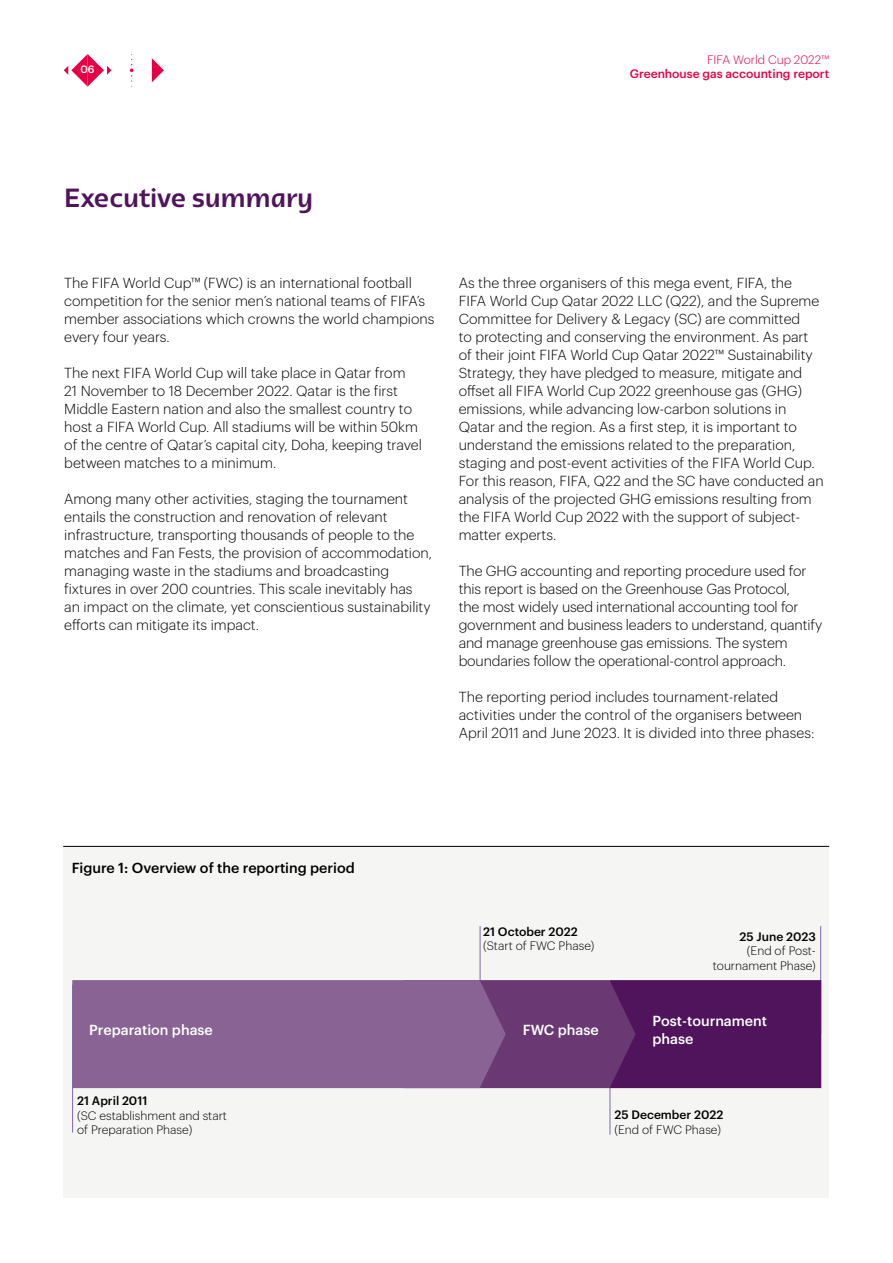
<style>
.page{position:relative;width:893px;height:1263px;background:#fff}
.page>*{position:absolute;margin:0;border:0;box-sizing:border-box;transform-origin:0 0}
.t1{font:500 27px "Qatar 2022";letter-spacing:-.01em;color:#50145c}
.t2{font:300 14.25px/18px "Graphik";color:#000}
.t3{font:500 14.25px/18px "Graphik";color:#fff}
.t4{font:500 14.25px "Graphik";color:#000}
.t5{font:300 12px/14.4px "Graphik";color:#000;text-align:right}
.t6{font:500 12px "Graphik";color:#000}
.t7{font:500 12px "Graphik";color:#e50045}
.t8{font:300 12px "Graphik";color:#e50045}
.t9{font:500 10.5px "Graphik";color:#fff}
</style>
<div class="page">
<svg style="left:64px;top:54px;width:47px;height:33px"></svg>
<svg style="left:130px;top:54px;width:4px;height:33px"></svg>
<svg style="left:152px;top:58px;width:12px;height:24px"></svg>
<div style="left:64px;top:846px;width:765px;height:351px;background:#f5f5f4"></div>
<hr style="left:820px;top:926px;width:1px;height:108px;background:#8168ab">
<hr style="left:63px;top:846px;width:766px;height:1px;background:#000">
<hr style="left:610px;top:1000px;width:1px;height:134px;background:#8168ab">
<hr style="left:480px;top:926px;width:1px;height:108px;background:#8168ab">
<svg style="left:506px;top:980px;width:315px;height:108px;background:#592165"></svg>
<div style="left:72px;top:980px;width:434px;height:108px;background:#886393"></div>
<hr style="left:72px;top:985px;width:1px;height:147px;background:#8168ab">
<p class="t9" style="left:81px;top:61px;width:16px">06</p>
<p class="t8" style="left:707px;top:51px;width:124px">FIFA World Cup 2022™</p>
<p class="t7" style="left:630px;top:65px;width:201px">Greenhouse gas accounting report</p>
<h1 class="t1" style="left:64px;top:182px;width:250px">Executive summary</h1>
<p class="t2" style="left:64px;top:273px;width:372px">The FIFA World Cup™ (FWC) is an international football competition for the senior men’s national teams of FIFA’s member associations which crowns the world champions every four years.</p>
<p class="t2" style="left:64px;top:363px;width:359px">The next FIFA World Cup will take place in Qatar from<br>21 November to 18 December 2022. Qatar is the first Middle Eastern nation and also the smallest country to host a FIFA World Cup. All stadiums will be within 50km of the centre of Qatar’s capital city, Doha, keeping travel between matches to a minimum.</p>
<p class="t2" style="left:64px;top:489px;width:369px">Among many other activities, staging the tournament entails the construction and renovation of relevant infrastructure, transporting thousands of people to the matches and Fan Fests, the provision of accommodation, managing waste in the stadiums and broadcasting fixtures in over 200 countries. This scale inevitably has<br>an impact on the climate, yet conscientious sustainability efforts can mitigate its impact.</p>
<p class="t2" style="left:459px;top:273px;width:366px">As the three organisers of this mega event, FIFA, the<br>FIFA World Cup Qatar 2022 LLC (Q22), and the Supreme Committee for Delivery &amp; Legacy (SC) are committed<br>to protecting and conserving the environment. As part of their joint FIFA World Cup Qatar 2022™ Sustainability Strategy, they have pledged to measure, mitigate and offset all FIFA World Cup 2022 greenhouse gas (GHG) emissions, while advancing low-carbon solutions in Qatar and the region. As a first step, it is important to understand the emissions related to the preparation, staging and post-event activities of the FIFA World Cup.<br>For this reason, FIFA, Q22 and the SC have conducted an analysis of the projected GHG emissions resulting from the FIFA World Cup 2022 with the support of subject&shy;matter experts.</p>
<p class="t2" style="left:459px;top:561px;width:365px">The GHG accounting and reporting procedure used for this report is based on the Greenhouse Gas Protocol,<br>the most widely used international accounting tool for government and business leaders to understand, quantify and manage greenhouse gas emissions. The system boundaries follow the operational-control approach.</p>
<p class="t2" style="left:459px;top:687px;width:357px">The reporting period includes tournament-related activities under the control of the organisers between<br>April 2011 and June 2023. It is divided into three phases:</p>
<p class="t4" style="left:72px;top:857px;width:285px">Figure 1: Overview of the reporting period</p>
<p class="t6" style="left:483px;top:922px;width:96px">21 October 2022</p>
<p class="t5" style="left:483px;top:938px;width:113px">(Start of FWC Phase)</p>
<p class="t6" style="left:739px;top:927px;width:78px">25 June 2023</p>
<p class="t5" style="left:713px;top:943px;width:104px">(End of Post&shy;tournament Phase)</p>
<p class="t3" style="left:89px;top:1020px;width:125px">Preparation phase</p>
<p class="t3" style="left:523px;top:1020px;width:78px">FWC phase</p>
<p class="t3" style="left:653px;top:1011px;width:116px">Post-tournament phase</p>
<p class="t6" style="left:77px;top:1092px;width:72px">21 April 2011</p>
<p class="t5" style="left:77px;top:1107px;width:151px;text-align:left">(SC establishment and start of Preparation Phase)</p>
<p class="t6" style="left:614px;top:1106px;width:110px">25 December 2022</p>
<p class="t5" style="left:614px;top:1121px;width:108px">(End of FWC Phase)</p>
</div>
